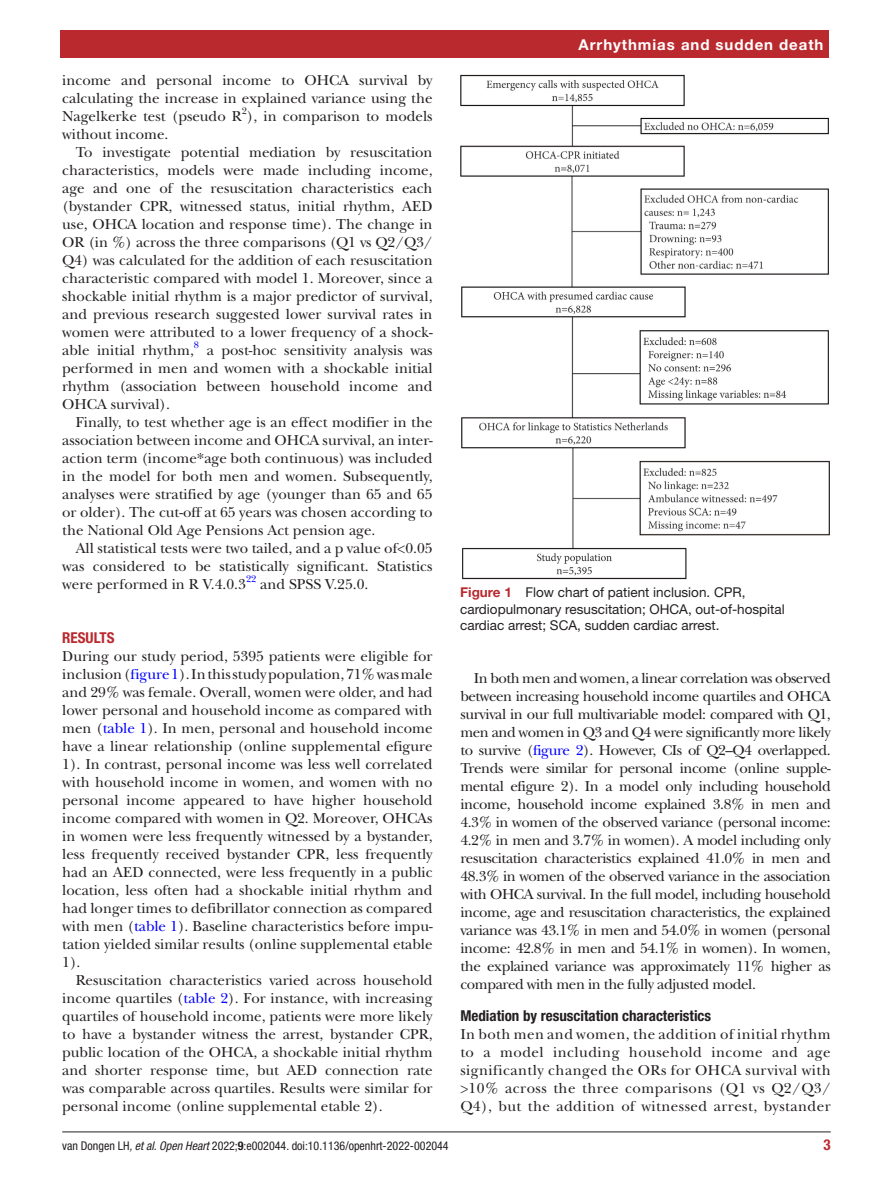
<style>
.page{position:relative;width:893px;height:1191px;background:#fff}
.page>*{position:absolute;margin:0;border:0;box-sizing:border-box;transform-origin:0 0}
.t1{font:15px/18px "New Baskerville";color:#231f20;text-align:justify}
.t2{font:700 condensed 15px "Helvetica Neue LT Std";color:#231f20}
.t3{font:700 15px "Helvetica Neue LT Std";letter-spacing:.065em;color:#fff}
.t4{font:700 condensed 15px "Helvetica Neue LT Std";color:#b9292e}
.t5{font:13.5px/16.2px "Helvetica Neue LT Std";color:#231f20}
.t6{font:condensed 12px "Helvetica Neue LT Std";color:#231f20}
.t7{font:9.9px "New Baskerville";color:#231f20}
.t8{font:9.9px "New Baskerville";color:#00f}
.s1{color:#00f}
.s2{font-weight:700;color:#b9292e}
.s3{font-style:italic}
.s4{font-weight:700}
</style>
<div class="page">
<hr style="left:62px;top:1131px;width:769px;height:1px;background:#231f20">
<div style="left:61px;top:31px;width:768px;height:27px;background:#b9292e"></div>
<img style="left:460px;top:74px;width:370px;height:506px">
<p class="t1" style="left:62px;top:71px;width:372px">income and personal income to OHCA survival by calculating the increase in explained variance using the Nagelkerke test (pseudo R ), in comparison to models</p>
<p class="t7" style="left:242px;top:105px;width:7px">2</p>
<p class="t1" style="left:62px;top:125px;width:108px">without income.</p>
<p class="t1" style="left:76px;top:143px;width:358px">To investigate potential mediation by resuscitation</p>
<p class="t1" style="left:62px;top:161px;width:372px">characteristics, models were made including income,</p>
<p class="t1" style="left:62px;top:179px;width:372px">age and one of the resuscitation characteristics each</p>
<p class="t1" style="left:62px;top:197px;width:372px">(bystander CPR, witnessed status, initial rhythm, AED</p>
<p class="t1" style="left:62px;top:215px;width:372px">use, OHCA location and response time). The change in</p>
<p class="t1" style="left:62px;top:233px;width:372px">OR (in %) across the three comparisons (Q1 vs Q2/Q3/</p>
<p class="t1" style="left:62px;top:251px;width:372px">Q4) was calculated for the addition of each resuscitation</p>
<p class="t1" style="left:62px;top:269px;width:372px">characteristic compared with model 1. Moreover, since a</p>
<p class="t1" style="left:62px;top:287px;width:372px">shockable initial rhythm is a major predictor of survival,</p>
<p class="t1" style="left:62px;top:305px;width:372px">and previous research suggested lower survival rates in</p>
<p class="t1" style="left:62px;top:323px;width:372px">women were attributed to a lower frequency of a shock-</p>
<p class="t1" style="left:62px;top:341px;width:133px">able initial rhythm,</p>
<p class="t8" style="left:194px;top:339px;width:7px">8</p>
<p class="t1" style="left:62px;top:341px;width:372px;text-indent:144px">a post-hoc sensitivity analysis was performed in men and women with a shockable initial rhythm (association between household income and OHCA survival).</p>
<p class="t1" style="left:62px;top:413px;width:372px;text-indent:13px">Finally, to test whether age is an effect modifier in the association between income and OHCA survival, an inter&shy;action term (income*age both continuous) was included in the model for both men and women. Subsequently, analyses were stratified by age (younger than 65 and 65 or older). The cut-off at 65 years was chosen according to the National Old Age Pensions Act pension age.</p>
<p class="t1" style="left:62px;top:539px;width:372px;text-indent:13px">All statistical tests were two tailed, and a p value of&lt;0.05 was considered to be statistically significant. Statistics were performed in R V.4.0.3<sup>22</sup> and SPSS V.25.0.</p>
<p class="t4" style="left:62px;top:628px;width:54px">RESULTS</p>
<p class="t1" style="left:62px;top:647px;width:372px">During our study period, 5395 patients were eligible for inclusion (<span class="s1">figure1</span>). In this study population, 71% was male and 29% was female. Overall, women were older, and had lower personal and household income as compared with men (<span class="s1">table 1</span>). In men, personal and household income have a linear relationship (online supplemental efigure 1). In contrast, personal income was less well correlated with household income in women, and women with no personal income appeared to have higher household income compared with women in Q2. Moreover, OHCAs in women were less frequently witnessed by a bystander, less frequently received bystander CPR, less frequently had an AED connected, were less frequently in a public location, less often had a shockable initial rhythm and had longer times to defibrillator connection as compared with men (<span class="s1">table 1</span>). Baseline characteristics before impu&shy;tation yielded similar results (online supplemental etable 1).</p>
<p class="t1" style="left:62px;top:971px;width:372px;text-indent:13px">Resuscitation characteristics varied across household income quartiles (<span class="s1">table 2</span>). For instance, with increasing quartiles of household income, patients were more likely to have a bystander witness the arrest, bystander CPR, public location of the OHCA, a shockable initial rhythm and shorter response time, but AED connection rate was comparable across quartiles. Results were similar for personal income (online supplemental etable 2).</p>
<p class="t3" style="left:579px;top:35px;width:246px">Arrhythmias and sudden death</p>
<p class="t5" style="left:460px;top:584px;width:326px"><span class="s2">Figure 1</span> Flow chart of patient inclusion. CPR, cardiopulmonary resuscitation; OHCA, out-of-hospital cardiac arrest; SCA, sudden cardiac arrest.</p>
<p class="t1" style="left:460px;top:669px;width:372px;text-indent:14px">In both men and women, a linear correlation was observed between increasing household income quartiles and OHCA survival in our full multivariable model: compared with Q1, men and women in Q3 and Q4 were significantly more likely to survive (<span class="s1">figure 2</span>). However, CIs of Q2–Q4 overlapped.<br>Trends were similar for personal income (online supple&shy;mental efigure 2). In a model only including household income, household income explained 3.8% in men and 4.3% in women of the observed variance (personal income:<br>4.2% in men and 3.7% in women). A model including only resuscitation characteristics explained 41.0% in men and 48.3% in women of the observed variance in the association with OHCA survival. In the full model, including household income, age and resuscitation characteristics, the explained variance was 43.1% in men and 54.0% in women (personal income: 42.8% in men and 54.1% in women). In women, the explained variance was approximately 11% higher as compared with men in the fully adjusted model.</p>
<p class="t2" style="left:460px;top:1006px;width:252px">Mediation by resuscitation characteristics</p>
<p class="t1" style="left:460px;top:1025px;width:372px">In both men and women, the addition of initial rhythm to a model including household income and age significantly changed the ORs for OHCA survival with &gt;10% across the three comparisons (Q1 vs Q2/Q3/ Q4), but the addition of witnessed arrest, bystander</p>
<p class="t6" style="left:62px;top:1139px;width:388px">van Dongen LH<span class="s3">, et al. Open Heart</span> 2022;<span class="s4">9</span>:e002044. doi:10.1136/openhrt-2022-002044</p>
<p class="t4" style="left:823px;top:1135px;width:9px">3</p>
</div>
